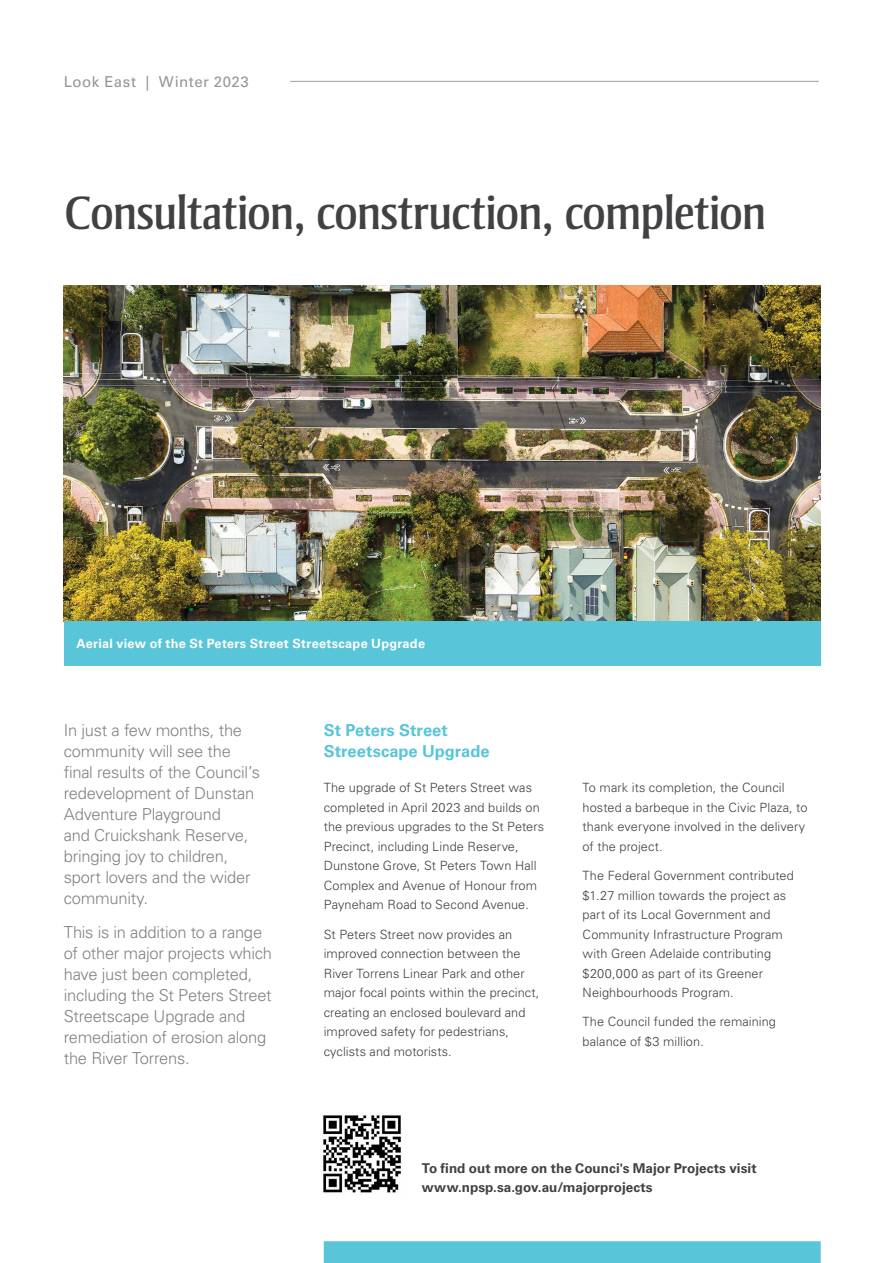
<style>
.page{position:relative;width:893px;height:1263px;background:#fff}
.page>*{position:absolute;margin:0;border:0;box-sizing:border-box;transform-origin:0 0}
.t1{font:48px "Strayhorn MT Pro";letter-spacing:-.025em;color:#414042}
.t2{font:300 16.5px/21px "Univers LT Pro 45";letter-spacing:-.015em;color:#808285}
.t3{font:700 16.5px/21px "Univers LT Pro 65";color:#59c5d8}
.t4{font:15px "Univers LT Pro 55 Roman";letter-spacing:.035em;color:#939598}
.t5{font:700 13.5px/19.5px "Univers LT Pro 65";color:#414042}
.t6{font:300 12.75px/19.5px "Univers LT Pro 45";letter-spacing:.005em;color:#414042}
.t7{font:700 12.75px "Univers LT Pro 65";letter-spacing:.02em;color:#fff}
</style>
<div class="page">
<hr style="left:290px;top:81px;width:529px;height:1px;background:#9d9fa2">
<img style="left:64px;top:285px;width:757px;height:336px">
<div style="left:64px;top:621px;width:757px;height:45px;background:#59c5d8"></div>
<div style="left:324px;top:1241px;width:497px;height:22px;background:#59c5d8"></div>
<img style="left:323px;top:1115px;width:78px;height:78px">
<p class="t4" style="left:64px;top:71px;width:186px">Look East | Winter 2023</p>
<h1 class="t1" style="left:64px;top:184px;width:704px">Consultation, construction, completion</h1>
<p class="t7" style="left:77px;top:634px;width:350px">Aerial view of the St Peters Street Streetscape Upgrade</p>
<p class="t2" style="left:64px;top:719px;width:198px">In just a few months, the community will see the final results of the Council’s redevelopment of Dunstan<br>Adventure Playground<br>and Cruickshank Reserve, bringing joy to children, sport lovers and the wider community.</p>
<p class="t2" style="left:64px;top:921px;width:210px">This is in addition to a range of other major projects which have just been completed, including the St Peters Street<br>Streetscape Upgrade and remediation of erosion along the River Torrens.</p>
<p class="t3" style="left:324px;top:718px;width:167px">St Peters Street<br>Streetscape Upgrade</p>
<p class="t6" style="left:324px;top:778px;width:222px">The upgrade of St Peters Street was completed in April 2023 and builds on the previous upgrades to the St Peters Precinct, including Linde Reserve, Dunstone Grove, St Peters Town Hall Complex and Avenue of Honour from Payneham Road to Second Avenue.</p>
<p class="t6" style="left:324px;top:924px;width:217px">St Peters Street now provides an improved connection between the River Torrens Linear Park and other major focal points within the precinct, creating an enclosed boulevard and improved safety for pedestrians, cyclists and motorists.</p>
<p class="t6" style="left:583px;top:778px;width:226px">To mark its completion, the Council hosted a barbeque in the Civic Plaza, to thank everyone involved in the delivery of the project.</p>
<p class="t6" style="left:583px;top:865px;width:213px">The Federal Government contributed $1.27 million towards the project as part of its Local Government and Community Infrastructure Program with Green Adelaide contributing $200,000 as part of its Greener Neighbourhoods Program.</p>
<p class="t6" style="left:583px;top:1012px;width:195px">The Council funded the remaining balance of $3 million.</p>
<p class="t5" style="left:422px;top:1158px;width:336px">To find out more on the Counci's Major Projects visit www.npsp.sa.gov.au/majorprojects</p>
</div>
